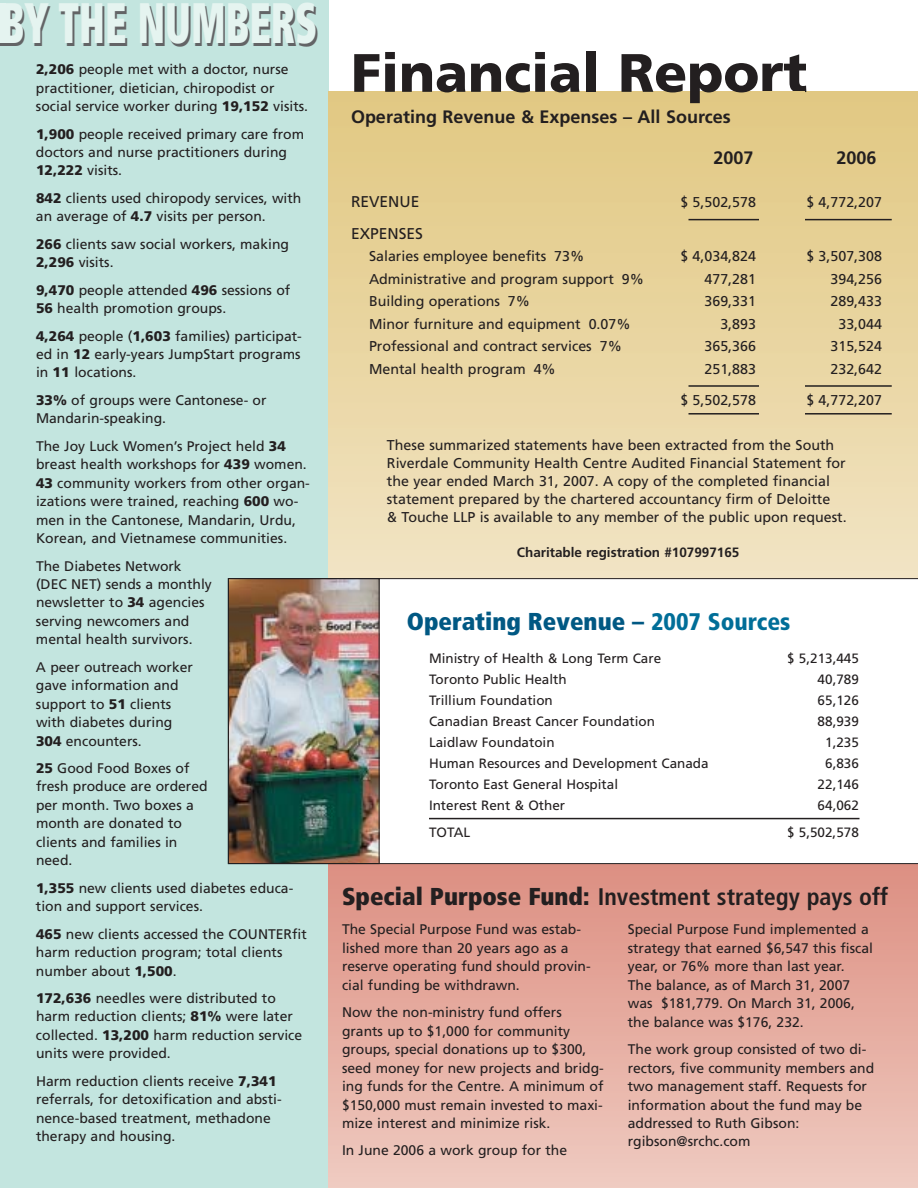
<style>
.page{position:relative;width:918px;height:1188px;background:#fff}
.page>*{position:absolute;margin:0;border:0;box-sizing:border-box;transform-origin:0 0}
.t1{font:900 condensed 57px "Frutiger";color:#636466;scale:.7 1}
.t2{font:900 54px "Frutiger";color:#231f20}
.t3{font:900 condensed 24.45px "Frutiger";color:#005883}
.t4{font:700 condensed 24px "Frutiger";color:#231f20}
.t5{font:700 18px "Frutiger";color:#231f20}
.t6{font:15.6px "Frutiger";color:#231f20}
.t7{font:14.25px/18px "Frutiger";color:#231f20}
.t8{font:13.95px/18.5px "Frutiger";color:#231f20}
.t9{font:13.5px "Frutiger";color:#231f20}
.t10{font:700 13.5px "Frutiger";color:#231f20}
.s1{font-weight:900}
.s2{font-size:24px}
.s3{font-size:24px;color:#006e98}
.s4{font-weight:900;font-size:24.45px}
</style>
<div class="page">
<div style="left:0;top:0;width:328px;height:1188px;background:#c3e5df"></div>
<div style="left:0;top:9px;width:6px;height:37px;background:#636466"></div>
<div style="left:0;top:4px;width:6px;height:39px;background:#e5f4f0"></div>
<div style="left:328px;top:864px;width:590px;height:324px;background:linear-gradient(to bottom,#dd8f82,#efcbc0)"></div>
<div style="left:328px;top:92px;width:590px;height:346px;background:linear-gradient(to bottom,#e1c882,#ecdaad)"></div>
<div style="left:328px;top:438px;width:590px;height:140px;background:#efdfba"></div>
<hr style="left:688px;top:219px;width:204px;height:1px;background:#231f20">
<hr style="left:688px;top:385px;width:204px;height:2px;background:#231f20">
<hr style="left:688px;top:413px;width:204px;height:2px;background:#231f20">
<div style="left:759px;top:92px;width:45px;height:346px;background:linear-gradient(to bottom,#e1c882,#ecdaad)"></div>
<img style="left:228px;top:578px;width:690px;height:286px">
<h1 class="t1" style="left:3px;top:3px;width:454px">BY THE NUMBERS</h1>
<p class="t8" style="left:36px;top:61px;width:274px"><span class="s1">2,206</span> people met with a doctor, nurse practitioner, dietician, chiropodist or social service worker during <span class="s1">19,152</span> visits.</p>
<p class="t8" style="left:36px;top:126px;width:270px"><span class="s1">1,900</span> people received primary care from doctors and nurse practitioners during<br><span class="s1">12,222</span> visits.</p>
<p class="t8" style="left:36px;top:190px;width:267px"><span class="s1">842</span> clients used chiropody services, with an average of <span class="s1">4.7</span> visits per person.</p>
<p class="t8" style="left:36px;top:236px;width:255px"><span class="s1">266</span> clients saw social workers, making<br><span class="s1">2,296</span> visits.</p>
<p class="t8" style="left:36px;top:282px;width:256px"><span class="s1">9,470</span> people attended <span class="s1">496</span> sessions of<br><span class="s1">56</span> health promotion groups.</p>
<p class="t8" style="left:36px;top:328px;width:267px;text-align:justify"><span class="s1">4,264</span> people (<span class="s1">1,603</span> families) participat&shy;ed in <span class="s1">12</span> early-years JumpStart programs in <span class="s1">11</span> locations.</p>
<p class="t8" style="left:36px;top:392px;width:232px"><span class="s1">33%</span> of groups were Cantonese- or<br>Mandarin-speaking.</p>
<p class="t8" style="left:36px;top:438px;width:275px">The Joy Luck Women’s Project held <span class="s1">34 </span>breast health workshops for <span class="s1">439</span> women.<br><span class="s1">43</span> community workers from other organ&shy;izations were trained, reaching <span class="s1">600</span> wo&shy;men in the Cantonese, Mandarin, Urdu, Korean, and Vietnamese communities.</p>
<p class="t8" style="left:36px;top:558px;width:177px">The Diabetes Network (DEC NET) sends a monthly newsletter to <span class="s1">34</span> agencies serving newcomers and mental health survivors.</p>
<p class="t8" style="left:36px;top:659px;width:158px">A peer outreach worker gave information and support to <span class="s1">51</span> clients with diabetes during<br><span class="s1">304</span> encounters.</p>
<p class="t8" style="left:36px;top:760px;width:173px"><span class="s1">25</span> Good Food Boxes of fresh produce are ordered per month. Two boxes a month are donated to clients and families in need.</p>
<p class="t8" style="left:36px;top:880px;width:259px"><span class="s1">1,355</span> new clients used diabetes educa&shy;tion and support services.</p>
<p class="t8" style="left:36px;top:926px;width:272px"><span class="s1">465</span> new clients accessed the COUNTERfit harm reduction program; total clients number about <span class="s1">1,500</span>.</p>
<p class="t8" style="left:36px;top:990px;width:268px"><span class="s1">172,636</span> needles were distributed to harm reduction clients; <span class="s1">81%</span> were later collected. <span class="s1">13,200</span> harm reduction service units were provided.</p>
<p class="t8" style="left:36px;top:1073px;width:247px">Harm reduction clients receive <span class="s1">7,341 </span>referrals, for detoxification and absti&shy;nence-based treatment, methadone therapy and housing.</p>
<h2 class="t2" style="left:351px;top:51px;width:458px">Financial Report</h2>
<p class="t5" style="left:351px;top:110px;width:381px">Operating Revenue &amp; Expenses – All Sources</p>
<p class="t5" style="left:713px;top:150px;width:42px">2007</p>
<p class="t5" style="left:836px;top:150px;width:42px">2006</p>
<p class="t6" style="left:351px;top:196px;width:70px">REVENUE</p>
<p class="t7" style="left:680px;top:194px;width:77px">$ 5,502,578</p>
<p class="t7" style="left:806px;top:194px;width:77px">$ 4,772,207</p>
<p class="t6" style="left:351px;top:227px;width:73px">EXPENSES</p>
<p class="t7" style="left:369px;top:248px;width:217px">Salaries employee benefits 73%</p>
<p class="t7" style="left:680px;top:248px;width:77px">$ 4,034,824</p>
<p class="t7" style="left:806px;top:248px;width:77px">$ 3,507,308</p>
<p class="t7" style="left:369px;top:271px;width:277px">Administrative and program support 9%</p>
<p class="t7" style="left:705px;top:271px;width:53px">477,281</p>
<p class="t7" style="left:831px;top:271px;width:53px">394,256</p>
<p class="t7" style="left:369px;top:293px;width:163px">Building operations 7%</p>
<p class="t7" style="left:705px;top:293px;width:53px">369,331</p>
<p class="t7" style="left:831px;top:293px;width:53px">289,433</p>
<p class="t7" style="left:369px;top:316px;width:263px">Minor furniture and equipment 0.07%</p>
<p class="t7" style="left:720px;top:316px;width:37px">3,893</p>
<p class="t7" style="left:838px;top:316px;width:45px">33,044</p>
<p class="t7" style="left:369px;top:338px;width:254px">Professional and contract services 7%</p>
<p class="t7" style="left:705px;top:338px;width:53px">365,366</p>
<p class="t7" style="left:831px;top:338px;width:53px">315,524</p>
<p class="t7" style="left:369px;top:361px;width:188px">Mental health program 4%</p>
<p class="t7" style="left:705px;top:361px;width:53px">251,883</p>
<p class="t7" style="left:831px;top:361px;width:53px">232,642</p>
<p class="t7" style="left:680px;top:392px;width:77px">$ 5,502,578</p>
<p class="t7" style="left:806px;top:392px;width:77px">$ 4,772,207</p>
<p class="t7" style="left:387px;top:437px;width:461px">These summarized statements have been extracted from the South Riverdale Community Health Centre Audited Financial Statement for the year ended March 31, 2007. A copy of the completed financial statement prepared by the chartered accountancy firm of Deloitte<br>&amp; Touche LLP is available to any member of the public upon request.</p>
<p class="t10" style="left:517px;top:547px;width:224px">Charitable registration #107997165</p>
<h3 class="t3" style="left:407px;top:612px;width:385px">Operating Revenue <span class="s2">–</span> <span class="s3">2007 Sources</span></h3>
<p class="t9" style="left:429px;top:653px;width:234px">Ministry of Health &amp; Long Term Care</p>
<p class="t9" style="left:787px;top:653px;width:73px">$ 5,213,445</p>
<p class="t9" style="left:429px;top:674px;width:139px">Toronto Public Health</p>
<p class="t9" style="left:818px;top:674px;width:43px">40,789</p>
<p class="t9" style="left:429px;top:695px;width:125px">Trillium Foundation</p>
<p class="t9" style="left:818px;top:695px;width:43px">65,126</p>
<p class="t9" style="left:429px;top:716px;width:228px">Canadian Breast Cancer Foundation</p>
<p class="t9" style="left:818px;top:716px;width:43px">88,939</p>
<p class="t9" style="left:429px;top:737px;width:127px">Laidlaw Foundatoin</p>
<p class="t9" style="left:825px;top:737px;width:35px">1,235</p>
<p class="t9" style="left:429px;top:758px;width:281px">Human Resources and Development Canada</p>
<p class="t9" style="left:825px;top:758px;width:35px">6,836</p>
<p class="t9" style="left:429px;top:779px;width:191px">Toronto East General Hospital</p>
<p class="t9" style="left:818px;top:779px;width:43px">22,146</p>
<p class="t9" style="left:429px;top:800px;width:138px">Interest Rent &amp; Other</p>
<p class="t9" style="left:818px;top:800px;width:43px">64,062</p>
<p class="t9" style="left:429px;top:827px;width:43px">TOTAL</p>
<p class="t9" style="left:787px;top:827px;width:73px">$ 5,502,578</p>
<h3 class="t4" style="left:342px;top:887px;width:548px"><span class="s4">Special Purpose Fund:</span> Investment strategy pays off</h3>
<p class="t8" style="left:342px;top:921px;width:250px">The Special Purpose Fund was estab&shy;lished more than 20 years ago as a reserve operating fund should provin&shy;cial funding be withdrawn.</p>
<p class="t8" style="left:342px;top:1004px;width:263px">Now the non-ministry fund offers grants up to $1,000 for community groups, special donations up to $300, seed money for new projects and bridg&shy;ing funds for the Centre. A minimum of $150,000 must remain invested to maxi&shy;mize interest and minimize risk.</p>
<p class="t8" style="left:342px;top:1142px;width:227px">In June 2006 a work group for the</p>
<p class="t8" style="left:628px;top:921px;width:247px">Special Purpose Fund implemented a strategy that earned $6,547 this fiscal year, or 76% more than last year.<br>The balance, as of March 31, 2007 was $181,779. On March 31, 2006, the balance was $176, 232.</p>
<p class="t8" style="left:628px;top:1041px;width:248px">The work group consisted of two di&shy;rectors, five community members and two management staff. Requests for information about the fund may be addressed to Ruth Gibson: rgibson@srchc.com</p>
</div>
